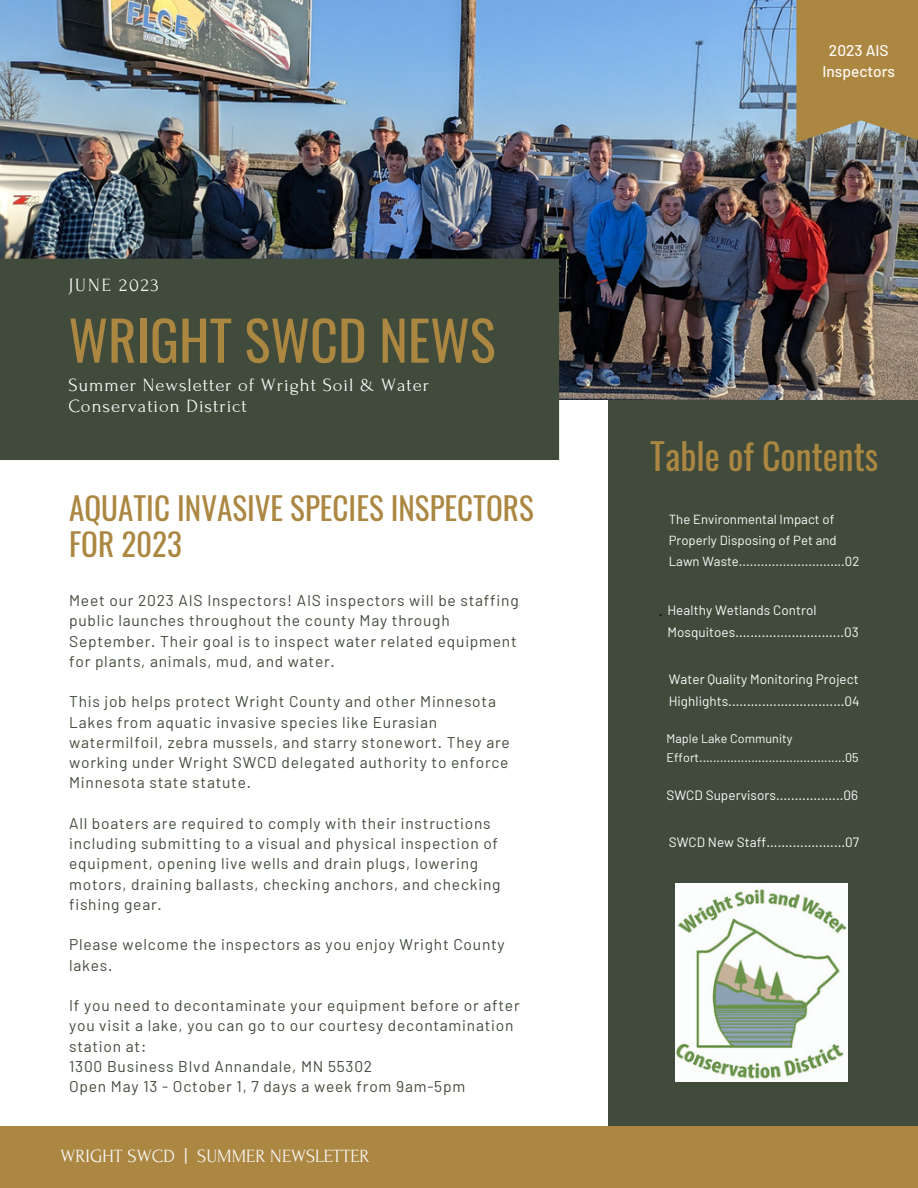
<style>
.page{position:relative;width:918px;height:1188px;background:#fff}
.page>*{position:absolute;margin:0;border:0;box-sizing:border-box;transform-origin:0 0}
.t1{font:54.45px "Oswald";color:#ab8742}
.t2{font:36px "Oswald";color:#ab8742}
.t3{font:31.05px/36px "Oswald";color:#ab8742}
.t4{font:18.75px "Forum";color:#fafafa}
.t5{font:18.6px/21.3px "Forum";letter-spacing:.05em;color:#fafafa}
.t6{font:18.6px "Forum";letter-spacing:.1em;color:#fafafa}
.t7{font:15.6px/20.2px "Barlow";letter-spacing:.05em;color:#414b3b}
.t8{font:500 15.45px/21.3px "Barlow";color:#fff9f3;text-align:center}
.t9{font:13.5px/22.5px "Barlow";letter-spacing:.005em;color:#fafafa}
.t10{font:13.2px/21.3px "Barlow";letter-spacing:.005em;color:#fafafa}
.t11{font:12.45px/19.2px "Barlow";letter-spacing:.005em;color:#fafafa}
</style>
<div class="page">
<div style="left:608px;top:342px;width:310px;height:846px;background:#414b3b"></div>
<img style="left:0;top:0;width:918px;height:399px">
<div style="left:0;top:259px;width:559px;height:201px;background:#414b3b"></div>
<img style="left:675px;top:883px;width:173px;height:198px">
<svg style="left:796px;top:0;width:122px;height:143px;background:#a7884a"></svg>
<div style="left:0;top:1127px;width:918px;height:61px;background:#ab8742"></div>
<p class="t6" style="left:68px;top:275px;width:92px">JUNE 2023</p>
<p class="t1" style="left:68px;top:298px;width:429px">WRIGHT SWCD NEWS</p>
<p class="t5" style="left:68px;top:375px;width:362px">Summer Newsletter of Wright Soil &amp; Water<br>Conservation District</p>
<p class="t3" style="left:69px;top:489px;width:466px">AQUATIC INVASIVE SPECIES INSPECTORS<br>FOR 2023</p>
<p class="t7" style="left:69px;top:590px;width:451px">Meet our 2023 AIS Inspectors! AIS inspectors will be staffing public launches throughout the county May through</p>
<p class="t7" style="left:69px;top:630px;width:449px">September. Their goal is to inspect water related equipment</p>
<p class="t7" style="left:69px;top:650px;width:267px">for plants, animals, mud, and water.</p>
<p class="t7" style="left:69px;top:691px;width:428px">This job helps protect Wright County and other Minnesota</p>
<p class="t7" style="left:69px;top:711px;width:442px">Lakes from aquatic invasive species like Eurasian watermilfoil, zebra mussels, and starry stonewort. They are working under Wright SWCD delegated authority to enforce Minnesota state statute.</p>
<p class="t7" style="left:69px;top:812px;width:431px">All boaters are required to comply with their instructions including submitting to a visual and physical inspection of equipment, opening live wells and drain plugs, lowering</p>
<p class="t7" style="left:69px;top:873px;width:433px">motors, draining ballasts, checking anchors, and checking fishing gear.</p>
<p class="t7" style="left:69px;top:934px;width:437px">Please welcome the inspectors as you enjoy Wright County lakes.</p>
<p class="t7" style="left:69px;top:995px;width:452px">If you need to decontaminate your equipment before or after you visit a lake, you can go to our courtesy decontamination station at:</p>
<p class="t7" style="left:69px;top:1055px;width:305px">1300 Business Blvd Annandale, MN 55302</p>
<p class="t7" style="left:69px;top:1076px;width:398px">Open May 13 - October 1, 7 days a week from 9am-5pm</p>
<p class="t4" style="left:60px;top:1146px;width:311px">WRIGHT SWCD | SUMMER NEWSLETTER</p>
<p class="t8" style="left:822px;top:39px;width:74px">2023 AIS<br>Inspectors</p>
<p class="t2" style="left:650px;top:428px;width:230px">Table of Contents</p>
<p class="t10" style="left:669px;top:508px;width:192px">The Environmental Impact of<br>Properly Disposing of Pet and<br>Lawn Waste.............................02</p>
<p class="t9" style="left:667px;top:598px;width:193px">Healthy Wetlands Control<br>Mosquitoes.............................03</p>
<p class="t9" style="left:669px;top:667px;width:192px">Water Quality Monitoring Project<br>Highlights...............................04</p>
<p class="t11" style="left:667px;top:729px;width:194px">Maple Lake Community<br>Effort..........................................05</p>
<p class="t9" style="left:667px;top:783px;width:193px">SWCD Supervisors..................06</p>
<p class="t9" style="left:669px;top:831px;width:192px">SWCD New Staff.....................07</p>
</div>
